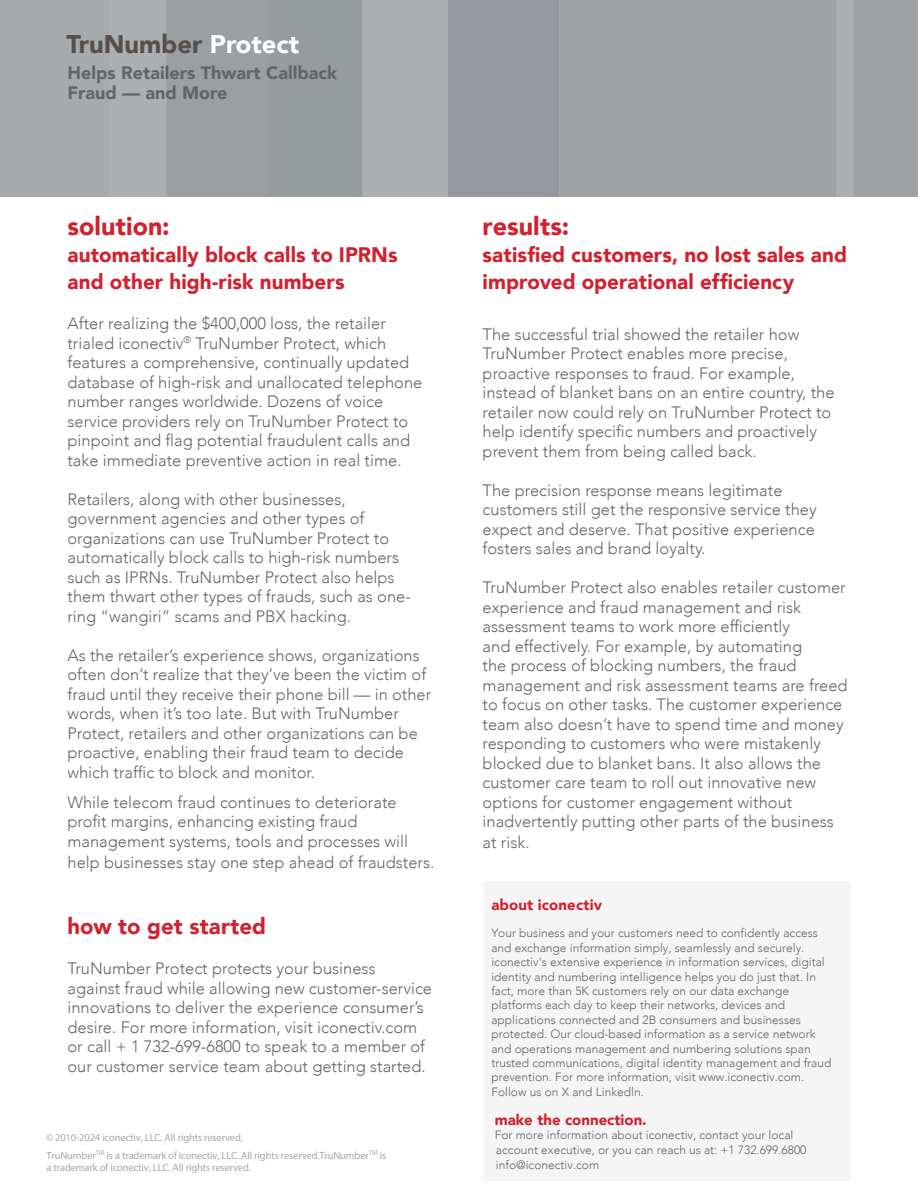
<style>
.page{position:relative;width:918px;height:1188px;background:#fff}
.page>*{position:absolute;margin:0;border:0;box-sizing:border-box;transform-origin:0 0}
.Section_Title{font:900 25.5px "Avenir";letter-spacing:.005em;color:#d2202f}
.t1{font:900 25.5px "Avenir";color:#574f4c}
.Section_Title-2{font:900 22.5px "Avenir";color:#d2202f}
.Section_Title-3{font:900 21px/27px "Avenir";letter-spacing:.005em;color:#d2202f}
.t2{font:900 18px/19.5px "Avenir";color:#646569}
.Section_Title-4{font:300 16.5px/19.5px "Avenir";color:#646569}
.Bullet{font:300 16.5px/19.5px "Avenir";color:#646569}
.Body_Copy{font:900 15px "Avenir";color:#d2202f}
.Body_Copy-2{font:300 12px/14.4px "Avenir";color:#646569}
.t3{font:10.5px/12.6px "Myriad Pro";letter-spacing:-.015em;color:#a3a7a9}
.s1{color:#fff}
</style>
<div class="page">
<div style="left:0;top:0;width:918px;height:197px;background:#acafb1"></div>
<div style="left:0;top:0;width:109px;height:197px;background:#a6aaac"></div>
<div style="left:166px;top:0;width:103px;height:197px;background:#9b9fa2"></div>
<div style="left:854px;top:0;width:64px;height:197px;background:#9fa3a6"></div>
<div style="left:560px;top:0;width:276px;height:197px;background:#9fa3a6"></div>
<div style="left:448px;top:0;width:111px;height:197px;background:#95989c"></div>
<hr style="left:362px;top:0;width:1px;height:197px;background:#9da1a3">
<div style="left:269px;top:0;width:93px;height:197px;background:#969b9e"></div>
<div style="left:483px;top:881px;width:367px;height:300px;background:#f4f5f4"></div>
<p class="t1" style="left:66px;top:22px;width:234px">TruNumber <span class="s1">Protect</span></p>
<p class="t2" style="left:67px;top:63px;width:271px">Helps Retailers Thwart Callback<br>Fraud — and More</p>
<p class="Section_Title" style="left:68px;top:204px;width:104px">solution:</p>
<p class="Section_Title-3" style="left:68px;top:240px;width:332px">automatically block calls to IPRNs and other high-risk numbers</p>
<p class="Section_Title-4" style="left:68px;top:314px;width:356px">After realizing the $400,000 loss, the retailer trialed iconectiv<sup>®</sup> TruNumber Protect, which features a comprehensive, continually updated database of high-risk and unallocated telephone number ranges worldwide. Dozens of voice service providers rely on TruNumber Protect to pinpoint and flag potential fraudulent calls and take immediate preventive action in real time.</p>
<p class="Section_Title-4" style="left:68px;top:489px;width:345px">Retailers, along with other businesses, government agencies and other types of organizations can use TruNumber Protect to automatically block calls to high-risk numbers such as IPRNs. TruNumber Protect also helps them thwart other types of frauds, such as one&shy;ring “wangiri” scams and PBX hacking.</p>
<p class="Section_Title-4" style="left:68px;top:645px;width:365px">As the retailer’s experience shows, organizations often don’t realize that they’ve been the victim of fraud until they receive their phone bill — in other words, when it’s too late. But with TruNumber Protect, retailers and other organizations can be proactive, enabling their fraud team to decide which traffic to block and monitor.</p>
<p class="Bullet" style="left:68px;top:792px;width:342px">While telecom fraud continues to deteriorate profit margins, enhancing existing fraud management systems, tools and processes will</p>
<p class="Bullet" style="left:68px;top:852px;width:368px">help businesses stay one step ahead of fraudsters.</p>
<p class="Section_Title-2" style="left:68px;top:907px;width:200px">how to get started</p>
<p class="Section_Title-4" style="left:68px;top:959px;width:366px">TruNumber Protect protects your business against fraud while allowing new customer-service innovations to deliver the experience consumer’s desire. For more information, visit iconectiv.com or call + 1 732-699-6800 to speak to a member of our customer service team about getting started.</p>
<p class="t3" style="left:46px;top:1131px;width:198px">© 2010-2024 iconectiv, LLC. All rights reserved.</p>
<p class="t3" style="left:46px;top:1149px;width:341px">TruNumber<sup>TM</sup> is a trademark of iconectiv, LLC. All rights reserved.TruNumber<sup>TM</sup> is a trademark of iconectiv, LLC. All rights reserved.</p>
<p class="Section_Title" style="left:483px;top:204px;width:88px">results:</p>
<p class="Section_Title-3" style="left:483px;top:240px;width:366px">satisfied customers, no lost sales and improved operational efficiency</p>
<p class="Bullet" style="left:483px;top:324px;width:353px">The successful trial showed the retailer how TruNumber Protect enables more precise, proactive responses to fraud. For example, instead of blanket bans on an entire country, the retailer now could rely on TruNumber Protect to help identify specific numbers and proactively prevent them from being called back.</p>
<p class="Bullet" style="left:483px;top:480px;width:336px">The precision response means legitimate customers still get the responsive service they expect and deserve. That positive experience fosters sales and brand loyalty.</p>
<p class="Bullet" style="left:483px;top:578px;width:367px">TruNumber Protect also enables retailer customer experience and fraud management and risk assessment teams to work more efficiently<br>and effectively. For example, by automating<br>the process of blocking numbers, the fraud management and risk assessment teams are freed to focus on other tasks. The customer experience team also doesn’t have to spend time and money responding to customers who were mistakenly blocked due to blanket bans. It also allows the customer care team to roll out innovative new options for customer engagement without inadvertently putting other parts of the business</p>
<p class="Bullet" style="left:483px;top:833px;width:49px">at risk.</p>
<p class="Body_Copy" style="left:491px;top:892px;width:112px">about iconectiv</p>
<p class="Body_Copy-2" style="left:491px;top:926px;width:342px">Your business and your customers need to confidently access and exchange information simply, seamlessly and securely. iconectiv's extensive experience in information services, digital identity and numbering intelligence helps you do just that. In fact, more than 5K customers rely on our data exchange platforms each day to keep their networks, devices and applications connected and 2B consumers and businesses protected. Our cloud-based information as a service network and operations management and numbering solutions span trusted communications, digital identity management and fraud prevention. For more information, visit www.iconectiv.com.<br>Follow us on X and Linkedln.</p>
<p class="Body_Copy" style="left:495px;top:1107px;width:153px">make the connection.</p>
<p class="Body_Copy-2" style="left:495px;top:1128px;width:313px;line-height:15px">For more information about iconectiv, contact your local account executive, or you can reach us at: +1 732.699.6800 info@iconectiv.com</p>
</div>
